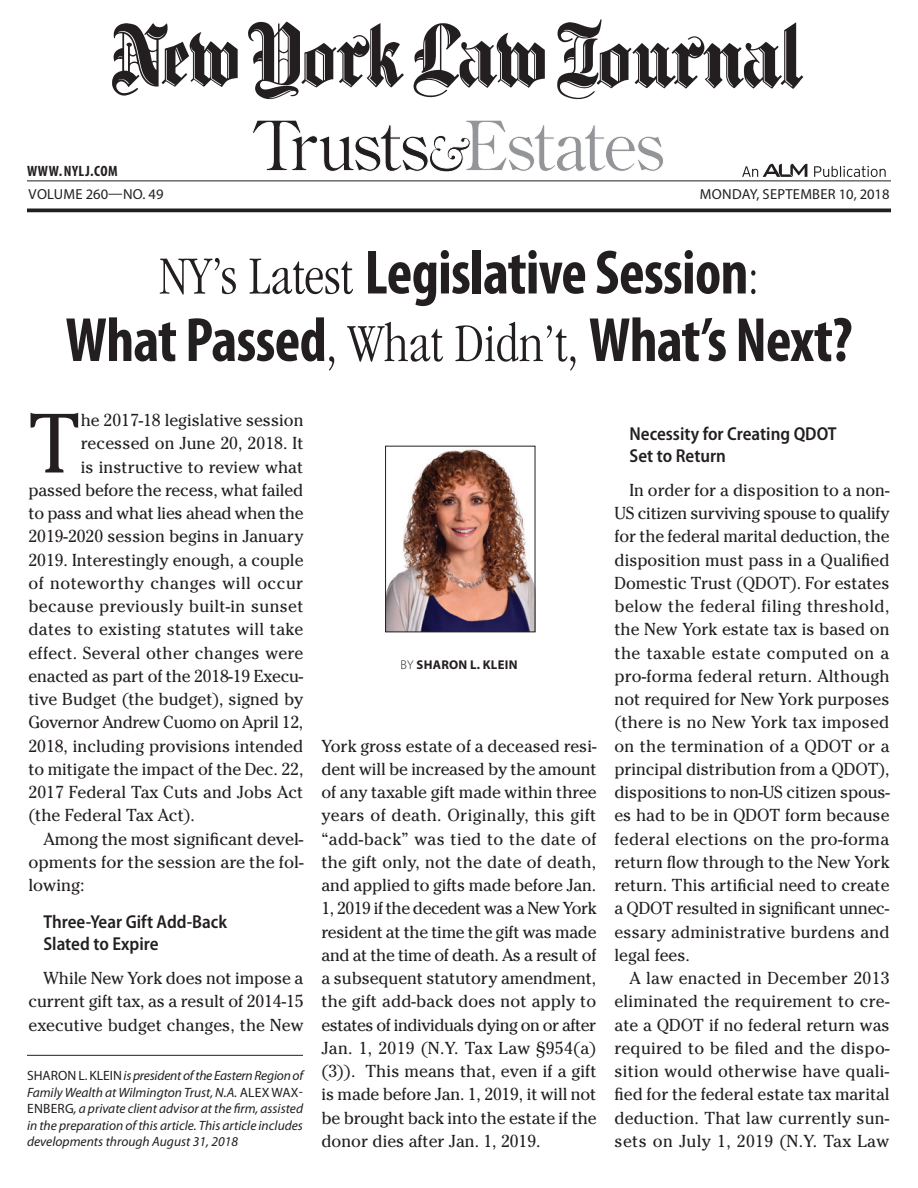
<style>
.page{position:relative;width:918px;height:1188px;background:#fff}
.page>*{position:absolute;margin:0;border:0;box-sizing:border-box;transform-origin:0 0}
.t1{font:83.4px "Cheltenham Std";color:#231f20}
.t2{font:69px "Century Old Style Std";letter-spacing:-.04em;color:#939598}
.t3{font:700 condensed 63px/67.5px "Myriad Pro";letter-spacing:-.01em;color:#231f20;text-align:center}
.t4{font:600 semi-condensed 18.75px/22.5px "Myriad Pro";color:#231f20}
.t5{font:17.25px/23.2px "Cheltenham Std";color:#231f20;text-align:justify}
.t6{font:17.25px "Cheltenham Std";letter-spacing:.02em;color:#231f20}
.t7{font:17.25px "Cheltenham Std";letter-spacing:-.02em;color:#231f20}
.t8{font:17.25px "Cheltenham Std";letter-spacing:.025em;color:#231f20}
.t9{font:700 condensed 15px "Myriad Pro";letter-spacing:.04em;color:#231f20}
.t10{font:14.55px "Myriad Pro";letter-spacing:.02em;color:#231f20}
.t11{font:italic 13.5px/16.5px "Myriad Pro";color:#231f20;text-align:justify}
.t12{font:700 12.75px "Myriad Pro";letter-spacing:.02em;color:#231f20}
.s1{color:#231f20}
.s2{font-family:"ITC Garamond Std";font-weight:300;font-size:55.5px}
.s3{font-style:normal}
.s4{font-weight:300}
</style>
<div class="page">
<img style="left:112px;top:19px;width:692px;height:81px">
<hr style="left:27px;top:181px;width:864px;height:1px;background:#231f20">
<svg style="left:27px;top:208px;width:864px;height:4px;fill:#231f20"></svg>
<svg style="left:814px;top:166px;width:72px;height:11px"></svg>
<svg style="left:742px;top:164px;width:65px;height:13px"></svg>
<svg style="left:429px;top:135px;width:42px;height:37px"></svg>
<hr style="left:27px;top:1055px;width:276px;height:1px;background:#231f20">
<img style="left:387px;top:449px;width:146px;height:181px">
<div style="left:385px;top:446px;width:150px;height:186px;border:1px solid #231f20"></div>
<p class="t9" style="left:27px;top:162px;width:92px">www. NYLJ.com</p>
<h2 class="t2" style="left:255px;top:101px;width:412px"><span class="s1">Trusts</span> Estates</h2>
<p class="t10" style="left:29px;top:186px;width:136px">VOLUME 260—NO. 49</p>
<p class="t10" style="left:700px;top:186px;width:191px">MONDAY, SEPTEMBER 10, 2018</p>
<h3 class="t3" style="left:65px;top:240px;width:789px"><span class="s2">NY’s Latest</span> Legislative Session<span class="s2">:<br></span>What Passed<span class="s2">, What Didn’t,</span> What’s Next?</h3>
<h1 class="t1" style="left:28px;top:395px;width:54px">T</h1>
<p class="t5" style="left:81px;top:409px;width:224px">he 2017-18 legislative session</p>
<p class="t5" style="left:81px;top:432px;width:224px">recessed on June 20, 2018. It</p>
<p class="t5" style="left:81px;top:455px;width:224px">is instructive to review what</p>
<p class="t5" style="left:29px;top:478px;width:276px">passed before the recess, what failed</p>
<p class="t5" style="left:29px;top:502px;width:277px">to pass and what lies ahead when the</p>
<p class="t5" style="left:29px;top:525px;width:276px">2019-2020 session begins in January</p>
<p class="t5" style="left:29px;top:548px;width:276px">2019. Interestingly enough, a couple</p>
<p class="t8" style="left:29px;top:573px;width:276px">of noteworthy changes will occur</p>
<p class="t6" style="left:29px;top:596px;width:276px">because previously built-in sunset</p>
<p class="t5" style="left:29px;top:618px;width:276px">dates to existing statutes will take</p>
<p class="t5" style="left:29px;top:641px;width:276px">effect. Several other changes were</p>
<p class="t5" style="left:29px;top:664px;width:276px">enacted as part of the 2018-19 Execu-</p>
<p class="t5" style="left:29px;top:688px;width:276px">tive Budget (the budget), signed by</p>
<p class="t7" style="left:29px;top:712px;width:276px">Governor Andrew Cuomo on April 12,</p>
<p class="t5" style="left:29px;top:734px;width:276px">2018, including provisions intended</p>
<p class="t5" style="left:29px;top:757px;width:276px">to mitigate the impact of the Dec. 22,</p>
<p class="t5" style="left:29px;top:781px;width:276px">2017 Federal Tax Cuts and Jobs Act</p>
<p class="t5" style="left:29px;top:804px;width:168px">(the Federal Tax Act).</p>
<p class="t5" style="left:44px;top:827px;width:261px">Among the most significant devel-</p>
<p class="t5" style="left:28px;top:850px;width:276px">opments for the session are the fol-</p>
<p class="t5" style="left:28px;top:874px;width:58px">lowing:</p>
<p class="t4" style="left:44px;top:911px;width:185px">Three-Year Gift Add-Back<br>Slated to Expire</p>
<p class="t5" style="left:29px;top:967px;width:277px;text-indent:15px">While New York does not impose a current gift tax, as a result of 2014-15 executive budget changes, the New</p>
<p class="t11" style="left:27px;top:1068px;width:278px"><span class="s3">SHARON L. KLEIN</span> is president of the Eastern Region of Family Wealth at Wilmington Trust, N.A. <span class="s3">ALEX WAX-EN BERG</span>, a private client advisor at the firm, assisted in the preparation of this article. This article includes developments through August 31, 2018</p>
<p class="t12" style="left:400px;top:658px;width:119px"><span class="s4">By</span> SHARON L. KLEIN</p>
<p class="t5" style="left:322px;top:734px;width:277px">York gross estate of a deceased resi&shy;dent will be increased by the amount of any taxable gift made within three years of death. Originally, this gift “add-back” was tied to the date of the gift only, not the date of death, and applied to gifts made before Jan.<br>1, 2019 if the decedent was a New York resident at the time the gift was made and at the time of death. As a result of a subsequent statutory amendment, the gift add-back does not apply to estates of individuals dying on or after Jan. 1, 2019 (N.Y. Tax Law §954(a) (3)). This means that, even if a gift is made before Jan. 1, 2019, it will not be brought back into the estate if the donor dies after Jan. 1, 2019.</p>
<p class="t4" style="left:630px;top:422px;width:209px">Necessity for Creating QDOT<br>Set to Return</p>
<p class="t5" style="left:615px;top:478px;width:277px;text-indent:15px">In order for a disposition to a non-US citizen surviving spouse to qualify for the federal marital deduction, the disposition must pass in a Qualified Domestic Trust (QDOT). For estates below the federal filing threshold, the New York estate tax is based on the taxable estate computed on a pro-forma federal return. Although not required for New York purposes (there is no New York tax imposed on the termination of a QDOT or a principal distribution from a QDOT), dispositions to non-US citizen spous&shy;es had to be in QDOT form because federal elections on the pro-forma return flow through to the New York return. This artificial need to create a QDOT resulted in significant unnec&shy;essary administrative burdens and legal fees.</p>
<p class="t5" style="left:615px;top:967px;width:277px;text-indent:15px">A law enacted in December 2013 eliminated the requirement to cre&shy;ate a QDOT if no federal return was required to be filed and the dispo&shy;sition would otherwise have quali&shy;fied for the federal estate tax marital deduction. That law currently sun&shy;sets on July 1, 2019 (N.Y. Tax Law</p>
</div>
